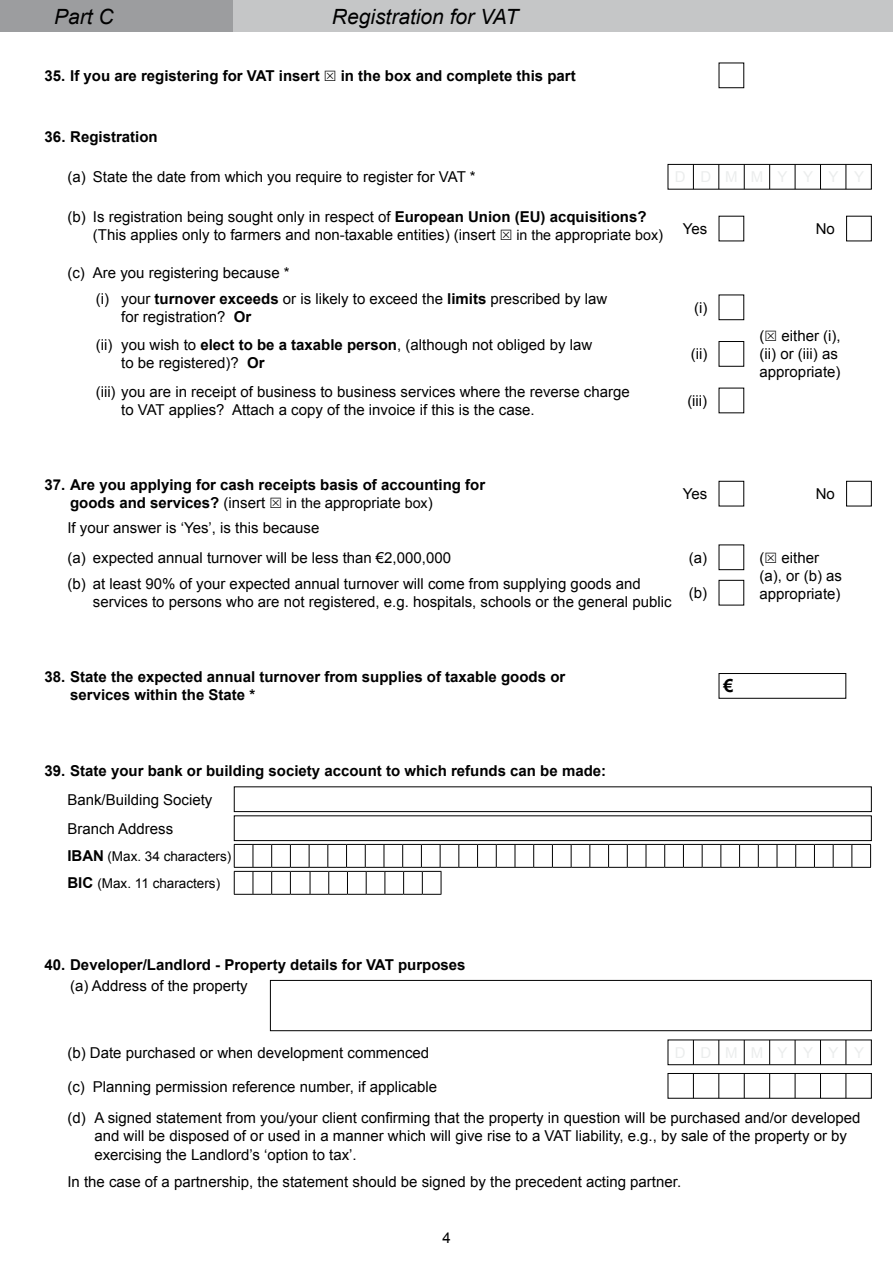
<style>
.page{position:relative;width:893px;height:1263px;background:#fff}
.page>*{position:absolute;margin:0;border:0;box-sizing:border-box;transform-origin:0 0}
.t1{font:italic 21px "Arial";color:#000}
.t2{font:700 18px "Arial";color:#000}
.t3{font:15px/18px "Arial";color:#000}
.t4{font:700 15px/18px "Arial";color:#000}
.t5{font:13.5px/27px "Arial";color:#000}
.s1{font-weight:700}
.s2{font-size:14.25px}
.s3{font-weight:400}
.s4{font-weight:700;font-size:15px}
</style>
<div class="page">
<div style="left:0;top:0;width:234px;height:32px;background:#9c9d9f"></div>
<div style="left:234px;top:0;width:659px;height:32px;background:#c5c6c7"></div>
<div style="left:668px;top:164px;width:204px;height:26px;border:1px solid #000"></div>
<svg style="left:718px;top:164px;width:1px;height:25px"></svg>
<svg style="left:744px;top:164px;width:1px;height:25px"></svg>
<svg style="left:769px;top:164px;width:1px;height:25px"></svg>
<svg style="left:795px;top:164px;width:1px;height:25px"></svg>
<svg style="left:820px;top:164px;width:1px;height:25px"></svg>
<svg style="left:845px;top:164px;width:1px;height:25px"></svg>
<svg style="left:693px;top:164px;width:1px;height:25px"></svg>
<div style="left:846px;top:216px;width:26px;height:25px;border:1px solid #000"></div>
<div style="left:719px;top:341px;width:25px;height:26px;border:1px solid #000"></div>
<div style="left:846px;top:481px;width:26px;height:25px;border:1px solid #000"></div>
<div style="left:719px;top:673px;width:127px;height:26px;border:1px solid #000"></div>
<div style="left:234px;top:786px;width:638px;height:26px;border:1px solid #000"></div>
<div style="left:234px;top:815px;width:638px;height:26px;border:1px solid #000"></div>
<svg style="left:234px;top:844px;width:637px;height:51px"></svg>
<div style="left:668px;top:1073px;width:204px;height:25px;border:1px solid #000"></div>
<svg style="left:718px;top:1073px;width:1px;height:25px"></svg>
<svg style="left:744px;top:1073px;width:1px;height:25px"></svg>
<svg style="left:769px;top:1073px;width:1px;height:25px"></svg>
<svg style="left:795px;top:1073px;width:1px;height:25px"></svg>
<svg style="left:820px;top:1073px;width:1px;height:25px"></svg>
<svg style="left:845px;top:1073px;width:1px;height:25px"></svg>
<svg style="left:693px;top:1073px;width:1px;height:25px"></svg>
<div style="left:270px;top:980px;width:602px;height:51px;border:1px solid #000"></div>
<div style="left:668px;top:1039px;width:204px;height:26px;border:1px solid #000"></div>
<svg style="left:718px;top:1040px;width:1px;height:25px"></svg>
<svg style="left:744px;top:1040px;width:1px;height:25px"></svg>
<svg style="left:769px;top:1040px;width:1px;height:25px"></svg>
<svg style="left:795px;top:1040px;width:1px;height:25px"></svg>
<svg style="left:820px;top:1040px;width:1px;height:25px"></svg>
<svg style="left:845px;top:1040px;width:1px;height:25px"></svg>
<svg style="left:693px;top:1040px;width:1px;height:25px"></svg>
<h1 class="t1" style="left:54px;top:3px;width:61px">Part C</h1>
<h1 class="t1" style="left:332px;top:3px;width:188px">Registration for VAT</h1>
<p class="t4" style="left:45px;top:67px;width:277px">35. If you are registering for VAT insert</p>
<p class="t4" style="left:341px;top:67px;width:237px">in the box and complete this part</p>
<p class="t4" style="left:45px;top:128px;width:115px">36. Registration</p>
<p class="t3" style="left:67px;top:168px;width:410px">(a) State the date from which you require to register for VAT *</p>
<p class="t3" style="left:93px;top:208px;width:555px;text-indent:-26px">(b) Is registration being sought only in respect of <span class="s1">European Union (EU) acquisitions? </span>(This applies only to farmers and non-taxable entities) (insert</p>
<p class="t3" style="left:516px;top:226px;width:148px"><span class="s2">in the</span> appropriate <span class="s2">box</span>)</p>
<p class="t3" style="left:67px;top:264px;width:224px">(c) Are you registering because *</p>
<p class="t3" style="left:683px;top:220px;width:26px">Yes</p>
<p class="t3" style="left:816px;top:220px;width:21px">No</p>
<p class="t3" style="left:121px;top:290px;width:488px;text-indent:-26px">(i) your <span class="s1">turnover exceeds</span> or is likely to exceed the <span class="s1">limits</span> prescribed by law for registration? <span class="s1">Or</span></p>
<p class="t3" style="left:694px;top:299px;width:15px">(i)</p>
<p class="t3" style="left:121px;top:336px;width:473px;text-indent:-26px">(ii) you wish to <span class="s1">elect to be a taxable person</span>, (although not obliged by law to be registered)? <span class="s1">Or</span></p>
<p class="t3" style="left:691px;top:345px;width:18px">(ii)</p>
<p class="t3" style="left:121px;top:383px;width:510px;text-indent:-26px">(iii) you are in receipt of business to business services where the reverse charge to VAT applies? Attach a copy of the invoice if this is the case.</p>
<p class="t3" style="left:687px;top:392px;width:21px">(iii)</p>
<p class="t3" style="left:760px;top:327px;width:83px">( either (i), (ii) or (iii) as appropriate)</p>
<p class="t4" style="left:70px;top:476px;width:417px;text-indent:-26px">37. Are you applying for cash receipts basis of accounting for goods and services? <span class="s3">(insert</span></p>
<p class="t3" style="left:286px;top:494px;width:148px"><span class="s2">in the</span> appropriate <span class="s2">box</span>)</p>
<p class="t3" style="left:67px;top:519px;width:254px">If your answer is ‘Yes’, is this because</p>
<p class="t3" style="left:683px;top:485px;width:26px">Yes</p>
<p class="t3" style="left:816px;top:485px;width:21px">No</p>
<p class="t3" style="left:67px;top:549px;width:385px">(a) expected annual turnover will be less than €2,000,000</p>
<p class="t3" style="left:689px;top:549px;width:20px">(a)</p>
<p class="t3" style="left:93px;top:575px;width:580px;text-indent:-26px">(b) at least 90% of your expected annual turnover will come from supplying goods and services to persons who are not registered, e.g. hospitals, schools or the general public</p>
<p class="t3" style="left:689px;top:584px;width:20px">(b)</p>
<p class="t4" style="left:70px;top:669px;width:497px;text-indent:-26px">38. State the expected annual turnover from supplies of taxable goods or services within the State *</p>
<p class="t2" style="left:724px;top:674px;width:12px">€</p>
<p class="t4" style="left:45px;top:762px;width:563px">39. State your bank or building society account to which refunds can be made:</p>
<p class="t3" style="left:67px;top:785px;width:147px;line-height:29px">Bank/Building Society<br>Branch Address</p>
<p class="t5" style="left:67px;top:843px;width:165px"><span class="s4">IBAN</span> (Max. 34 characters)<br><span class="s4">BIC</span> (Max. 11 characters)</p>
<p class="t3" style="left:760px;top:549px;width:84px">( either (a), or (b) as appropriate)</p>
<p class="t4" style="left:45px;top:956px;width:422px">40. Developer/Landlord - Property details for VAT purposes</p>
<p class="t3" style="left:70px;top:977px;width:179px">(a) Address of the property</p>
<p class="t3" style="left:67px;top:1044px;width:363px">(b) Date purchased or when development commenced</p>
<p class="t3" style="left:67px;top:1070px;width:795px;line-height:32px">(c) Planning permission reference number, if applicable<br>(d) A signed statement from you/your client confirming that the property in question will be purchased and/or developed</p>
<p class="t3" style="left:94px;top:1127px;width:754px">and will be disposed of or used in a manner which will give rise to a VAT liability, e.g., by sale of the property or by exercising the Landlord’s ‘option to tax’.</p>
<p class="t3" style="left:67px;top:1173px;width:615px">In the case of a partnership, the statement should be signed by the precedent acting partner.</p>
<p class="t3" style="left:442px;top:1229px;width:10px">4</p>
</div>
